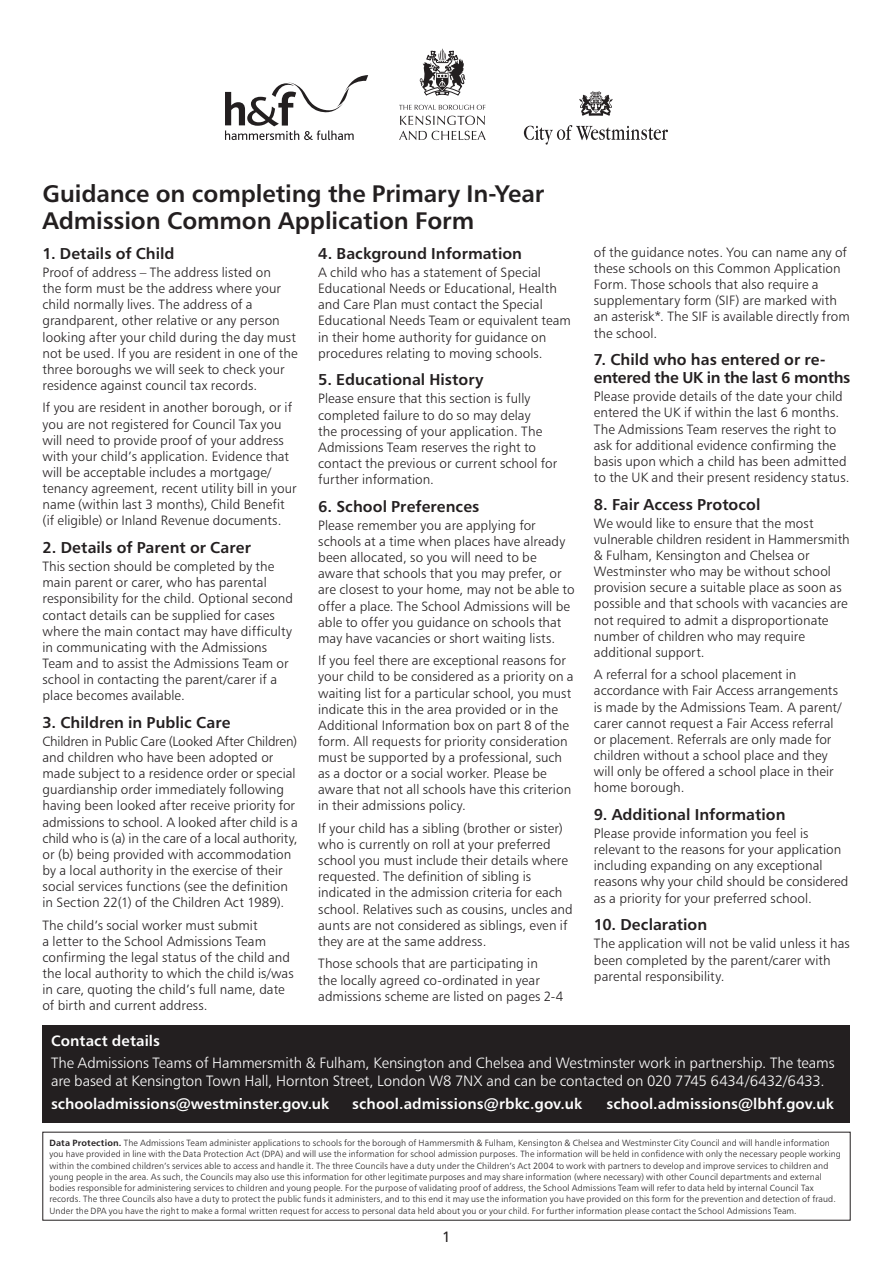
<style>
.page{position:relative;width:893px;height:1263px;background:#fff}
.page>*{position:absolute;margin:0;border:0;box-sizing:border-box;transform-origin:0 0}
.Main_No-Indent{font:24px/27px "Humanist 777 BT Bold B";letter-spacing:-.005em;color:#231f20}
.guidance_headers{font:15.75px/18px "Humanist 777 BT Bold B";color:#231f20}
.guidance_text{font:15px/18px "Humanist 777 BT Light B";letter-spacing:-.005em;color:#fff}
.guidance_text-2{font:15px "Humanist 777 BT Bold B";color:#fff}
.guidance_headers-2{font:15px "Humanist 777 BT Bold B";letter-spacing:.005em;color:#fff}
.t1{font:15px "Humanist 777 BT Roman B";color:#231f20}
.guidance_text-3{font:13.5px/16.2px "Humanist 777 BT Light B";letter-spacing:.005em;color:#231f20}
.Main_No-Indent-2{font:9px/11.2px "Humanist 777 BT Light B";letter-spacing:.015em;color:#231f20}
.s1{font-family:"Humanist 777 BT Bold B"}
</style>
<div class="page">
<svg style="left:225px;top:75px;width:143px;height:65px"></svg>
<svg style="left:524px;top:125px;width:144px;height:20px"></svg>
<svg style="left:579px;top:91px;width:34px;height:25px"></svg>
<svg style="left:400px;top:116px;width:85px;height:9px"></svg>
<svg style="left:399px;top:131px;width:87px;height:9px"></svg>
<svg style="left:399px;top:105px;width:86px;height:5px"></svg>
<svg style="left:419px;top:49px;width:47px;height:47px"></svg>
<div style="left:43px;top:1025px;width:807px;height:98px;background:#231f20"></div>
<p class="Main_No-Indent" style="left:43px;top:180px;width:503px">Guidance on completing the Primary In-Year<br>Admission Common Application Form</p>
<p class="guidance_headers" style="left:43px;top:244px;width:134px">1. Details of Child</p>
<p class="guidance_text-3" style="left:43px;top:264px;width:257px">Proof of address – The address listed on<br>the form must be the address where your child normally lives. The address of a grandparent, other relative or any person looking after your child during the day must not be used. If you are resident in one of the three boroughs we will seek to check your residence against council tax records.</p>
<p class="guidance_text-3" style="left:43px;top:399px;width:256px">If you are resident in another borough, or if you are not registered for Council Tax you will need to provide proof of your address with your child’s application. Evidence that will be acceptable includes a mortgage/ tenancy agreement, recent utility bill in your name (within last 3 months), Child Benefit (if eligible) or Inland Revenue documents.</p>
<p class="guidance_headers" style="left:43px;top:538px;width:210px">2. Details of Parent or Carer</p>
<p class="guidance_text-3" style="left:43px;top:558px;width:252px">This section should be completed by the main parent or carer, who has parental responsibility for the child. Optional second contact details can be supplied for cases where the main contact may have difficulty in communicating with the Admissions Team and to assist the Admissions Team or school in contacting the parent/carer if a place becomes available.</p>
<p class="guidance_headers" style="left:43px;top:713px;width:189px">3. Children in Public Care</p>
<p class="guidance_text-3" style="left:43px;top:733px;width:257px">Children in Public Care (Looked After Children) and children who have been adopted or made subject to a residence order or special guardianship order immediately following having been looked after receive priority for admissions to school. A looked after child is a child who is (a) in the care of a local authority, or (b) being provided with accommodation by a local authority in the exercise of their social services functions (see the definition in Section 22(1) of the Children Act 1989).</p>
<p class="guidance_text-3" style="left:43px;top:917px;width:253px">The child’s social worker must submit<br>a letter to the School Admissions Team confirming the legal status of the child and the local authority to which the child is/was in care, quoting the child’s full name, date of birth and current address.</p>
<p class="guidance_headers" style="left:318px;top:244px;width:205px">4. Background Information</p>
<p class="guidance_text-3" style="left:318px;top:264px;width:254px">A child who has a statement of Special Educational Needs or Educational, Health and Care Plan must contact the Special Educational Needs Team or equivalent team in their home authority for guidance on procedures relating to moving schools.</p>
<p class="guidance_headers" style="left:318px;top:370px;width:167px">5. Educational History</p>
<p class="guidance_text-3" style="left:318px;top:390px;width:241px">Please ensure that this section is fully completed failure to do so may delay<br>the processing of your application. The Admissions Team reserves the right to contact the previous or current school for further information.</p>
<p class="guidance_headers" style="left:318px;top:497px;width:163px">6. School Preferences</p>
<p class="guidance_text-3" style="left:318px;top:517px;width:258px">Please remember you are applying for schools at a time when places have already been allocated, so you will need to be aware that schools that you may prefer, or are closest to your home, may not be able to offer a place. The School Admissions will be able to offer you guidance on schools that may have vacancies or short waiting lists.</p>
<p class="guidance_text-3" style="left:318px;top:652px;width:257px">If you feel there are exceptional reasons for your child to be considered as a priority on a waiting list for a particular school, you must indicate this in the area provided or in the Additional Information box on part 8 of the form. All requests for priority consideration must be supported by a professional, such as a doctor or a social worker. Please be aware that not all schools have this criterion in their admissions policy.</p>
<p class="guidance_text-3" style="left:318px;top:820px;width:256px">If your child has a sibling (brother or sister) who is currently on roll at your preferred school you must include their details where requested. The definition of sibling is indicated in the admission criteria for each school. Relatives such as cousins, uncles and aunts are not considered as siblings, even if they are at the same address.</p>
<p class="guidance_text-3" style="left:318px;top:955px;width:247px">Those schools that are participating in<br>the locally agreed co-ordinated in year admissions scheme are listed on pages 2-4</p>
<p class="guidance_text-3" style="left:594px;top:244px;width:257px">of the guidance notes. You can name any of these schools on this Common Application Form. Those schools that also require a supplementary form (SIF) are marked with an asterisk*. The SIF is available directly from the school.</p>
<p class="guidance_headers" style="left:594px;top:350px;width:258px">7. Child who has entered or re&shy;entered the UK in the last 6 months</p>
<p class="guidance_text-3" style="left:594px;top:388px;width:257px">Please provide details of the date your child entered the UK if within the last 6 months.<br>The Admissions Team reserves the right to ask for additional evidence confirming the basis upon which a child has been admitted to the UK and their present residency status.</p>
<p class="guidance_headers" style="left:594px;top:495px;width:168px">8. Fair Access Protocol</p>
<p class="guidance_text-3" style="left:594px;top:515px;width:257px">We would like to ensure that the most vulnerable children resident in Hammersmith &amp; Fulham, Kensington and Chelsea or Westminster who may be without school provision secure a suitable place as soon as possible and that schools with vacancies are not required to admit a disproportionate number of children who may require additional support.</p>
<p class="guidance_text-3" style="left:594px;top:666px;width:249px">A referral for a school placement in accordance with Fair Access arrangements is made by the Admissions Team. A parent/ carer cannot request a Fair Access referral or placement. Referrals are only made for children without a school place and they will only be offered a school place in their home borough.</p>
<p class="guidance_headers" style="left:594px;top:805px;width:193px">9. Additional Information</p>
<p class="guidance_text-3" style="left:594px;top:825px;width:256px">Please provide information you feel is relevant to the reasons for your application including expanding on any exceptional reasons why your child should be considered as a priority for your preferred school.</p>
<p class="guidance_headers" style="left:594px;top:915px;width:115px">10. Declaration</p>
<p class="guidance_text-3" style="left:594px;top:935px;width:257px">The application will not be valid unless it has been completed by the parent/carer with parental responsibility.</p>
<p class="guidance_headers-2" style="left:51px;top:1031px;width:110px">Contact details</p>
<p class="guidance_text" style="left:51px;top:1054px;width:785px">The Admissions Teams of Hammersmith &amp; Fulham, Kensington and Chelsea and Westminster work in partnership. The teams are based at Kensington Town Hall, Hornton Street, London W8 7NX and can be contacted on 020 7745 6434/6432/6433.</p>
<p class="guidance_text-2" style="left:51px;top:1094px;width:280px">schooladmissions@westminster.gov.uk</p>
<p class="guidance_text-2" style="left:352px;top:1094px;width:232px">school.admissions@rbkc.gov.uk</p>
<p class="guidance_text-2" style="left:606px;top:1094px;width:229px">school.admissions@lbhf.gov.uk</p>
<p class="Main_No-Indent-2" style="left:49px;top:1137px;width:793px"><span class="s1">Data Protection.</span> The Admissions Team administer applications to schools for the borough of Hammersmith &amp; Fulham, Kensington &amp; Chelsea and Westminster City Council and will handle information you have provided in line with the Data Protection Act (DPA) and will use the information for school admission purposes. The information will be held in confidence with only the necessary people working within the combined children’s services able to access and handle it. The three Councils have a duty under the Children’s Act 2004 to work with partners to develop and improve services to children and young people in the area. As such, the Councils may also use this information for other legitimate purposes and may share information (where necessary) with other Council departments and external bodies responsible for administering services to children and young people. For the purpose of validating proof of address, the School Admissions Team will refer to data held by internal Council Tax records. The three Councils also have a duty to protect the public funds it administers, and to this end it may use the information you have provided on this form for the prevention and detection of fraud.<br>Under the DPA you have the right to make a formal written request for access to personal data held about you or your child. For further information please contact the School Admissions Team.</p>
<p class="t1" style="left:442px;top:1227px;width:10px">1</p>
</div>
